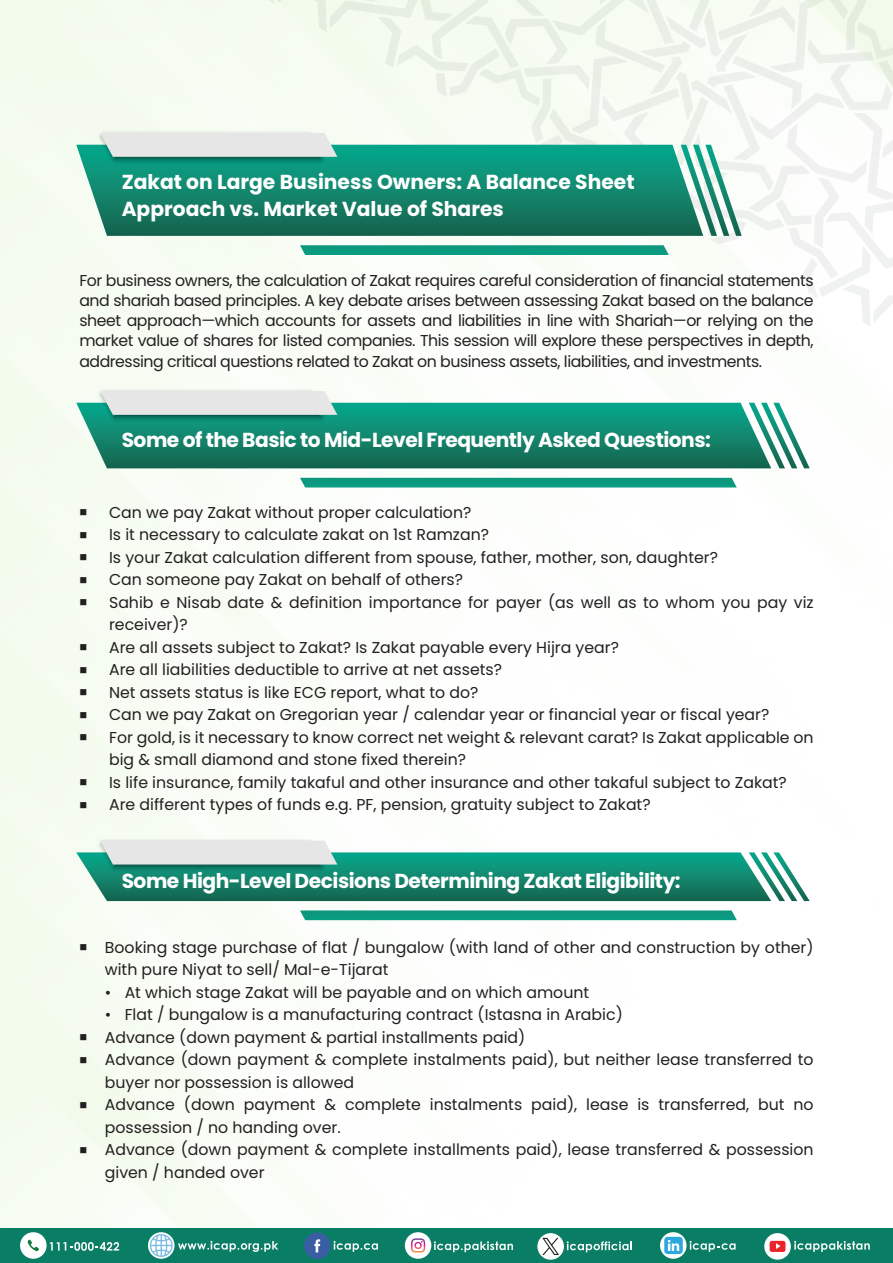
<style>
.page{position:relative;width:893px;height:1263px;background:#fff}
.page>*{position:absolute;margin:0;border:0;box-sizing:border-box;transform-origin:0 0}
.t1{font:700 20.25px "Poppins";letter-spacing:-.025em;color:#fff}
.t2{font:700 20.25px/27px "Poppins";color:#fff}
.t3{font:15.75px/22.5px "Poppins";color:#231f20}
</style>
<div class="page">
<img style="left:0;top:0;width:893px;height:1229px">
<svg style="left:76px;top:145px;width:20px;height:91px"></svg>
<svg style="left:96px;top:0;width:797px;height:327px"></svg>
<svg style="left:76px;top:403px;width:673px;height:65px;background:#16876f"></svg>
<svg style="left:96px;top:387px;width:241px;height:37px;background:#accec7"></svg>
<div style="left:300px;top:478px;width:437px;height:9px;background:#0b997f"></div>
<svg style="left:749px;top:403px;width:61px;height:65px"></svg>
<svg style="left:300px;top:910px;width:437px;height:10px;background:#199f86"></svg>
<svg style="left:76px;top:837px;width:734px;height:64px"></svg>
<div style="left:0;top:1229px;width:893px;height:34px;background:#0a7d65"></div>
<svg style="left:148px;top:1232px;width:27px;height:27px"></svg>
<svg style="left:150px;top:1234px;width:128px;height:23px"></svg>
<svg style="left:49px;top:1242px;width:70px;height:9px"></svg>
<div style="left:20px;top:1232px;width:27px;height:27px;background:#fff;border-radius:50%"></div>
<svg style="left:27px;top:1240px;width:12px;height:11px"></svg>
<svg style="left:794px;top:1241px;width:76px;height:11px"></svg>
<svg style="left:764px;top:1233px;width:27px;height:27px"></svg>
<svg style="left:770px;top:1241px;width:15px;height:11px"></svg>
<div style="left:405px;top:1232px;width:26px;height:27px;background:#fff;border-radius:50%"></div>
<svg style="left:411px;top:1238px;width:14px;height:14px"></svg>
<svg style="left:434px;top:1241px;width:79px;height:11px"></svg>
<svg style="left:660px;top:1232px;width:27px;height:27px"></svg>
<svg style="left:690px;top:1241px;width:46px;height:11px"></svg>
<div style="left:664px;top:1237px;width:19px;height:17px;background:#2da8df;border-radius:3px"></div>
<svg style="left:668px;top:1240px;width:11px;height:11px"></svg>
<svg style="left:334px;top:1241px;width:44px;height:11px"></svg>
<div style="left:304px;top:1232px;width:27px;height:27px;background:#395ea4;border-radius:50%"></div>
<svg style="left:314px;top:1239px;width:6px;height:13px"></svg>
<svg style="left:567px;top:1241px;width:65px;height:11px"></svg>
<svg style="left:537px;top:1233px;width:27px;height:27px"></svg>
<svg style="left:542px;top:1238px;width:17px;height:17px"></svg>
<p class="t2" style="left:122px;top:168px;width:514px">Zakat on Large Business Owners: A Balance Sheet<br>Approach vs. Market Value of Shares</p>
<p class="t3" style="left:79px;top:270px;width:736px;line-height:20.2px;text-align:justify">For business owners, the calculation of Zakat requires careful consideration of financial statements and shariah based principles. A key debate arises between assessing Zakat based on the balance sheet approach—which accounts for assets and liabilities in line with Shariah—or relying on the market value of shares for listed companies. This session will explore these perspectives in depth, addressing critical questions related to Zakat on business assets, liabilities, and investments.</p>
<p class="t1" style="left:122px;top:428px;width:591px">Some of the Basic to Mid-Level Frequently Asked Questions:</p>
<p class="t3" style="left:79px;top:501px;width:394px">■ Can we pay Zakat without proper calculation?</p>
<p class="t3" style="left:79px;top:523px;width:411px">■ Is it necessary to calculate zakat on 1st Ramzan?</p>
<p class="t3" style="left:79px;top:546px;width:640px">■ Is your Zakat calculation different from spouse, father, mother, son, daughter?</p>
<p class="t3" style="left:79px;top:568px;width:385px">■ Can someone pay Zakat on behalf of others?</p>
<p class="t3" style="left:109px;top:591px;width:706px;text-indent:-30px">■ Sahib e Nisab date &amp; definition importance for payer (as well as to whom you pay viz receiver)?</p>
<p class="t3" style="left:79px;top:636px;width:541px">■ Are all assets subject to Zakat? Is Zakat payable every Hijra year?</p>
<p class="t3" style="left:79px;top:658px;width:424px">■ Are all liabilities deductible to arrive at net assets?</p>
<p class="t3" style="left:79px;top:681px;width:401px">■ Net assets status is like ECG report, what to do?</p>
<p class="t3" style="left:79px;top:703px;width:692px">■ Can we pay Zakat on Gregorian year / calendar year or financial year or fiscal year?</p>
<p class="t3" style="left:109px;top:726px;width:706px;text-indent:-30px">■ For gold, is it necessary to know correct net weight &amp; relevant carat? Is Zakat applicable on big &amp; small diamond and stone fixed therein?</p>
<p class="t3" style="left:79px;top:771px;width:709px">■ Is life insurance, family takaful and other insurance and other takaful subject to Zakat?</p>
<p class="t3" style="left:79px;top:793px;width:573px">■ Are different types of funds e.g. PF, pension, gratuity subject to Zakat?</p>
<p class="t1" style="left:122px;top:869px;width:560px">Some High-Level Decisions Determining Zakat Eligibility:</p>
<p class="t3" style="left:105px;top:936px;width:710px;text-indent:-26px">■ Booking stage purchase of flat / bungalow (with land of other and construction by other) with pure Niyat to sell/ Mal-e-Tijarat</p>
<p class="t3" style="left:105px;top:981px;width:486px">• At which stage Zakat will be payable and on which amount</p>
<p class="t3" style="left:105px;top:1003px;width:519px">• Flat / bungalow is a manufacturing contract (Istasna in Arabic)</p>
<p class="t3" style="left:79px;top:1026px;width:447px">■ Advance (down payment &amp; partial installments paid)</p>
<p class="t3" style="left:105px;top:1048px;width:710px;text-indent:-26px">■ Advance (down payment &amp; complete instalments paid), but neither lease transferred to buyer nor possession is allowed</p>
<p class="t3" style="left:105px;top:1093px;width:710px;text-indent:-26px">■ Advance (down payment &amp; complete instalments paid), lease is transferred, but no possession / no handing over.</p>
<p class="t3" style="left:105px;top:1138px;width:710px;text-indent:-26px">■ Advance (down payment &amp; complete installments paid), lease transferred &amp; possession given / handed over</p>
</div>
